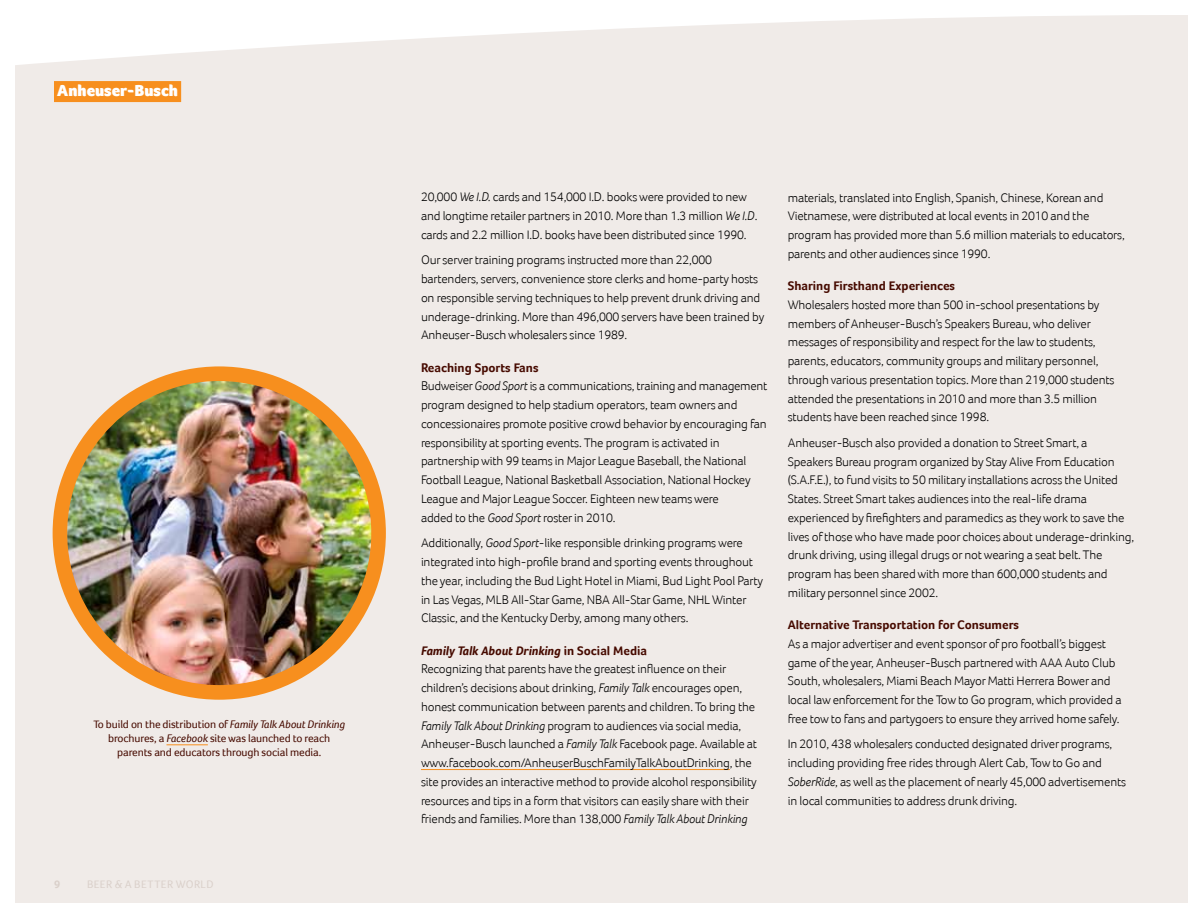
<style>
.page{position:relative;width:1188px;height:918px;background:#fff}
.page>*{position:absolute;margin:0;border:0;box-sizing:border-box;transform-origin:0 0}
.t1{font:900 16.5px "Foco";color:#fff}
.t2{font:300 12.75px/18.8px "Foco";letter-spacing:-.015em;color:#000}
.t3{font:700 12.75px "Foco";color:#460a00}
.t4{font:11.25px/14.2px "Foco";letter-spacing:-.01em;color:#460a00;text-align:center}
.t5{font:11.25px "Foco";letter-spacing:.035em;color:#dad0ca}
.t6{font:700 11.25px "Foco";color:#dad0ca}
.s1{font-style:italic}
.s2{font-weight:700;color:#460a00}
.s3{font-weight:700;font-style:italic;color:#460a00}
</style>
<div class="page">
<div style="left:15px;top:15px;width:1172px;height:888px;background:#f0ebe8"></div>
<svg style="left:1187px;top:15px;width:1px;height:888px"></svg>
<div style="left:54px;top:81px;width:127px;height:21px;background:#f78f1e"></div>
<div style="left:53px;top:366px;width:333px;height:334px;background:#f78f1e;border-radius:50%"></div>
<img style="left:67px;top:381px;width:304px;height:304px;border-radius:152px">
<hr style="left:166px;top:744px;width:42px;height:1px;background:#f78f1e">
<hr style="left:421px;top:769px;width:309px;height:1px;background:#f78f1e">
<p class="t1" style="left:57px;top:81px;width:122px">Anheuser-Busch</p>
<p class="t4" style="left:93px;top:717px;width:253px">To build on the distribution of <span class="s1">Family Talk About Drinking </span>brochures, a <span class="s1">Facebook</span> site was launched to reach parents and educators through social media.</p>
<p class="t6" style="left:54px;top:878px;width:8px">9</p>
<p class="t5" style="left:87px;top:878px;width:128px">BEER &amp; A BETTER WORLD</p>
<p class="t2" style="left:421px;top:188px;width:338px">20,000 <span class="s1">We I.D.</span> cards and 154,000 I.D. books were provided to new and longtime retailer partners in 2010. More than 1.3 million <span class="s1">We I.D</span>. cards and 2.2 million I.D. books have been distributed since 1990.</p>
<p class="t2" style="left:421px;top:251px;width:345px">Our server training programs instructed more than 22,000 bartenders, servers, convenience store clerks and home-party hosts on responsible serving techniques to help prevent drunk driving and underage-drinking. More than 496,000 servers have been trained by Anheuser-Busch wholesalers since 1989.</p>
<p class="t2" style="left:421px;top:358px;width:348px"><span class="s2">Reaching Sports Fans<br></span>Budweiser <span class="s1">Good Sport</span> is a communications, training and management program designed to help stadium operators, team owners and concessionaires promote positive crowd behavior by encouraging fan responsibility at sporting events. The program is activated in partnership with 99 teams in Major League Baseball, the National Football League, National Basketball Association, National Hockey League and Major League Soccer. Eighteen new teams were<br>added to the <span class="s1">Good Sport</span> roster in 2010.</p>
<p class="t2" style="left:421px;top:533px;width:344px">Additionally, <span class="s1">Good Sport</span>-like responsible drinking programs were integrated into high-profile brand and sporting events throughout the year, including the Bud Light Hotel in Miami, Bud Light Pool Party in Las Vegas, MLB All-Star Game, NBA All-Star Game, NHL Winter Classic, and the Kentucky Derby, among many others.</p>
<p class="t2" style="left:421px;top:641px;width:338px"><span class="s3">Family Talk About Drinking</span> <span class="s2">in Social Media<br></span>Recognizing that parents have the greatest influence on their children’s decisions about drinking, <span class="s1">Family Talk</span> encourages open, honest communication between parents and children. To bring the <span class="s1">Family Talk About Drinking</span> program to audiences via social media, Anheuser-Busch launched a <span class="s1">Family Talk</span> Facebook page. Available at www.facebook.com/AnheuserBuschFamilyTalkAboutDrinking, the site provides an interactive method to provide alcohol responsibility resources and tips in a form that visitors can easily share with their friends and families. More than 138,000 <span class="s1">Family Talk About Drinking</span></p>
<p class="t2" style="left:788px;top:188px;width:339px">materials, translated into English, Spanish, Chinese, Korean and Vietnamese, were distributed at local events in 2010 and the program has provided more than 5.6 million materials to educators, parents and other audiences since 1990.</p>
<p class="t3" style="left:788px;top:278px;width:169px">Sharing Firsthand Experiences</p>
<p class="t2" style="left:788px;top:295px;width:328px">Wholesalers hosted more than 500 in-school presentations by members of Anheuser-Busch’s Speakers Bureau, who deliver messages of responsibility and respect for the law to students, parents, educators, community groups and military personnel, through various presentation topics. More than 219,000 students attended the presentations in 2010 and more than 3.5 million students have been reached since 1998.</p>
<p class="t2" style="left:788px;top:433px;width:348px">Anheuser-Busch also provided a donation to Street Smart, a Speakers Bureau program organized by Stay Alive From Education (S.A.F.E.), to fund visits to 50 military installations across the United States. Street Smart takes audiences into the real-life drama experienced by firefighters and paramedics as they work to save the lives of those who have made poor choices about underage-drinking, drunk driving, using illegal drugs or not wearing a seat belt. The program has been shared with more than 600,000 students and military personnel since 2002.</p>
<p class="t3" style="left:788px;top:617px;width:233px">Alternative Transportation for Consumers</p>
<p class="t2" style="left:788px;top:634px;width:335px">As a major advertiser and event sponsor of pro football’s biggest game of the year, Anheuser-Busch partnered with AAA Auto Club South, wholesalers, Miami Beach Mayor Matti Herrera Bower and local law enforcement for the Tow to Go program, which provided a free tow to fans and partygoers to ensure they arrived home safely.</p>
<p class="t2" style="left:788px;top:735px;width:340px">In 2010, 438 wholesalers conducted designated driver programs, including providing free rides through Alert Cab, Tow to Go and <span class="s1">SoberRide</span>, as well as the placement of nearly 45,000 advertisements in local communities to address drunk driving.</p>
</div>
